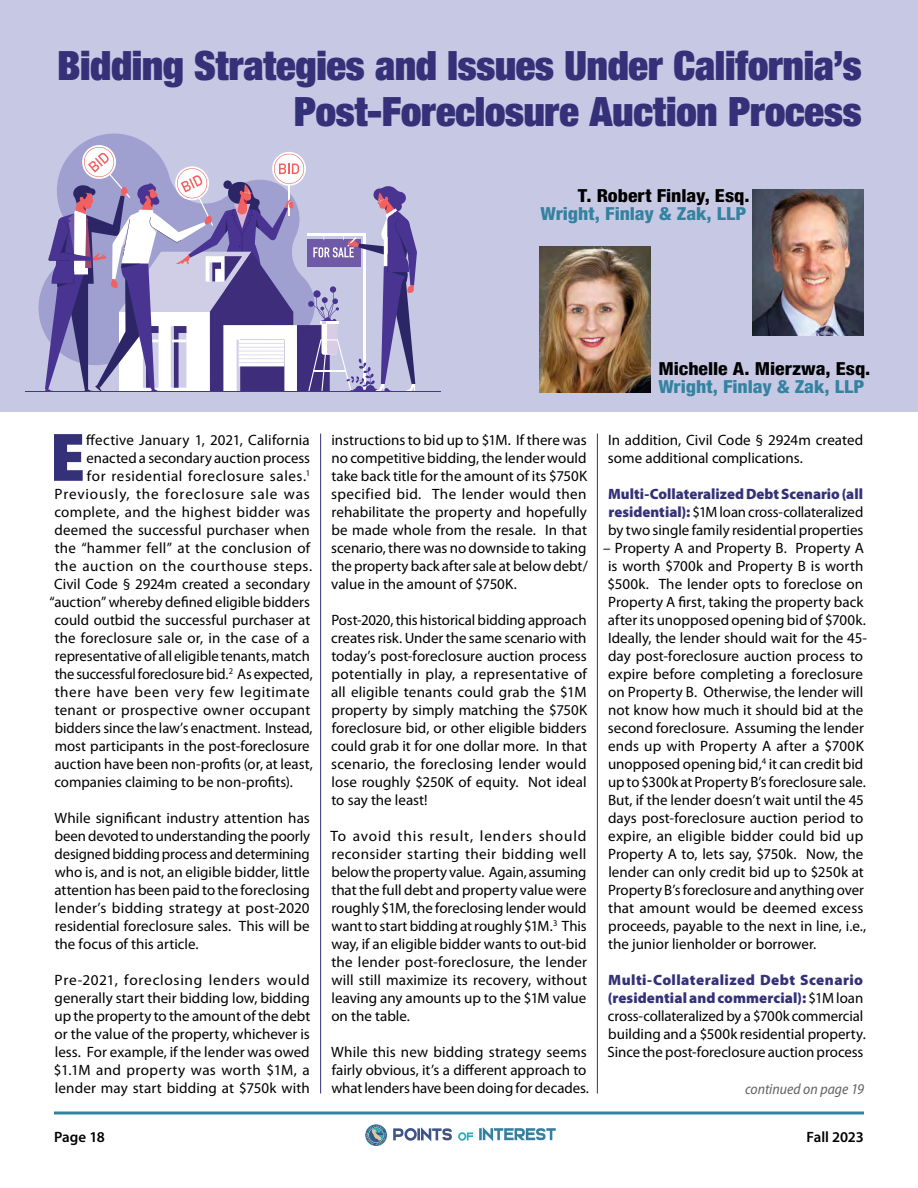
<style>
.page{position:relative;width:918px;height:1188px;background:#fff}
.page>*{position:absolute;margin:0;border:0;box-sizing:border-box;transform-origin:0 0}
.CMA_Body_Text{font:900 condensed 40.5px/46.5px "Helvetica Neue LT Pro";letter-spacing:-.005em;color:#343179;text-align:right}
.CMA_Body_Text-2{font:800 condensed 18px "Helvetica Neue LT Pro";letter-spacing:-.005em;color:#33829f;scale:1.1 1}
.CMA_Body_Text-3{font:800 condensed 18px "Helvetica Neue LT Pro";letter-spacing:-.005em;color:#000;scale:1.1 1}
.CMA_Body_Text-4{font:15px/18px "Myriad Pro";color:#000;text-align:justify}
.CMA_Body_Text-5{font:15px "Myriad Pro";letter-spacing:.02em;color:#000}
.CMA_Body_Text-6{font:15px "Myriad Pro";letter-spacing:.04em;color:#000}
.CMA_Body_Text-7{font:15px "Myriad Pro";letter-spacing:.035em;color:#000}
.CMA_Body_Text-8{font:15px "Myriad Pro";letter-spacing:.05em;color:#000}
.CMA_Body_Text-9{font:15px "Myriad Pro";letter-spacing:.025em;color:#000}
.t1{font:italic semi-condensed 15px "Myriad Pro";color:#636466}
.t2{font:600 15px "Myriad Pro";letter-spacing:-.005em;color:#000}
.s1{font-weight:900;color:#343179}
</style>
<div class="page">
<div style="left:0;top:0;width:918px;height:412px;background:#c7c8e4"></div>
<svg style="left:38px;top:133px;width:107px;height:201px"></svg>
<hr style="left:25px;top:392px;width:415px;height:1px;background:#493492">
<svg style="left:45px;top:143px;width:372px;height:249px"></svg>
<hr style="left:54px;top:1112px;width:810px;height:2px;background:#33829f">
<svg style="left:365px;top:1124px;width:22px;height:22px"></svg>
<svg style="left:366px;top:1125px;width:21px;height:21px"></svg>
<svg style="left:366px;top:1125px;width:20px;height:20px"></svg>
<svg style="left:393px;top:1127px;width:59px;height:14px"></svg>
<svg style="left:458px;top:1132px;width:15px;height:9px"></svg>
<svg style="left:479px;top:1127px;width:77px;height:14px"></svg>
<svg style="left:54px;top:434px;width:29px;height:47px"></svg>
<img style="left:753px;top:189px;width:111px;height:147px">
<img style="left:540px;top:246px;width:111px;height:147px">
<hr style="left:320px;top:434px;width:1px;height:660px;background:#343179">
<hr style="left:597px;top:434px;width:1px;height:660px;background:#343179">
<p class="CMA_Body_Text" style="left:57px;top:41px;width:806px">Bidding Strategies and Issues Under California’s<br>Post-Foreclosure Auction Process</p>
<p class="CMA_Body_Text-3" style="left:578px;top:185px;width:157px">T. Robert Finlay, Esq.</p>
<p class="CMA_Body_Text-2" style="left:540px;top:203px;width:189px">Wright, Finlay &amp; Zak, LLP</p>
<p class="CMA_Body_Text-4" style="left:86px;top:431px;width:225px">ffective January 1, 2021, California</p>
<p class="CMA_Body_Text-4" style="left:87px;top:449px;width:225px">enacted a secondary auction process</p>
<p class="CMA_Body_Text-7" style="left:87px;top:468px;width:225px">for residential foreclosure sales.<sup>1</sup></p>
<p class="CMA_Body_Text-8" style="left:55px;top:486px;width:257px">Previously, the foreclosure sale was</p>
<p class="CMA_Body_Text-9" style="left:54px;top:504px;width:257px">complete, and the highest bidder was</p>
<p class="CMA_Body_Text-4" style="left:55px;top:521px;width:257px">deemed the successful purchaser when</p>
<p class="CMA_Body_Text-5" style="left:55px;top:540px;width:257px">the “hammer fell” at the conclusion of</p>
<p class="CMA_Body_Text-6" style="left:55px;top:558px;width:259px">the auction on the courthouse steps.</p>
<p class="CMA_Body_Text-4" style="left:54px;top:575px;width:257px">Civil Code § 2924m created a secondary</p>
<p class="CMA_Body_Text-4" style="left:50px;top:593px;width:262px">“auction” whereby defined eligible bidders</p>
<p class="CMA_Body_Text-4" style="left:54px;top:611px;width:257px">could outbid the successful purchaser at</p>
<p class="CMA_Body_Text-4" style="left:55px;top:629px;width:257px">the foreclosure sale or, in the case of a</p>
<p class="CMA_Body_Text-4" style="left:55px;top:647px;width:257px">representative of all eligible tenants, match</p>
<p class="CMA_Body_Text-4" style="left:55px;top:665px;width:259px">the successful foreclosure bid.<sup>2</sup> As expected,</p>
<p class="CMA_Body_Text-6" style="left:55px;top:684px;width:257px">there have been very few legitimate</p>
<p class="CMA_Body_Text-5" style="left:55px;top:702px;width:257px">tenant or prospective owner occupant</p>
<p class="CMA_Body_Text-4" style="left:55px;top:719px;width:259px">bidders since the law’s enactment. Instead,</p>
<p class="CMA_Body_Text-4" style="left:55px;top:737px;width:256px">most participants in the post-foreclosure</p>
<p class="CMA_Body_Text-4" style="left:54px;top:755px;width:260px">auction have been non-profits (or, at least,</p>
<p class="CMA_Body_Text-4" style="left:54px;top:773px;width:240px">companies claiming to be non-profits).</p>
<p class="CMA_Body_Text-4" style="left:54px;top:809px;width:257px">While significant industry attention has been devoted to understanding the poorly designed bidding process and determining who is, and is not, an eligible bidder, little attention has been paid to the foreclosing lender’s bidding strategy at post-2020 residential foreclosure sales. This will be the focus of this article.</p>
<p class="CMA_Body_Text-4" style="left:54px;top:971px;width:258px">Pre-2021, foreclosing lenders would generally start their bidding low, bidding up the property to the amount of the debt or the value of the property, whichever is less. For example, if the lender was owed $1.1M and property was worth $1M, a lender may start bidding at $750k with</p>
<p class="CMA_Body_Text-3" style="left:658px;top:357px;width:194px">Michelle A. Mierzwa, Esq.</p>
<p class="CMA_Body_Text-2" style="left:658px;top:375px;width:189px">Wright, Finlay &amp; Zak, LLP</p>
<p class="CMA_Body_Text-4" style="left:331px;top:431px;width:258px">instructions to bid up to $1M. If there was no competitive bidding, the lender would take back title for the amount of its $750K specified bid. The lender would then rehabilitate the property and hopefully be made whole from the resale. In that scenario, there was no downside to taking the property back after sale at below debt/ value in the amount of $750K.</p>
<p class="CMA_Body_Text-4" style="left:331px;top:611px;width:258px">Post-2020, this historical bidding approach creates risk. Under the same scenario with today’s post-foreclosure auction process potentially in play, a representative of all eligible tenants could grab the $1M property by simply matching the $750K foreclosure bid, or other eligible bidders could grab it for one dollar more. In that scenario, the foreclosing lender would lose roughly $250K of equity. Not ideal to say the least!</p>
<p class="CMA_Body_Text-4" style="left:330px;top:827px;width:258px">To avoid this result, lenders should reconsider starting their bidding well below the property value. Again, assuming that the full debt and property value were roughly $1M, the foreclosing lender would want to start bidding at roughly $1M.<sup>3</sup> This way, if an eligible bidder wants to out-bid the lender post-foreclosure, the lender will still maximize its recovery, without leaving any amounts up to the $1M value on the table.</p>
<p class="CMA_Body_Text-4" style="left:331px;top:1043px;width:259px;text-align:left">While this new bidding strategy seems fairly obvious, it’s a different approach to what lenders have been doing for decades.</p>
<p class="CMA_Body_Text-4" style="left:608px;top:431px;width:257px">In addition, Civil Code § 2924m created some additional complications.</p>
<p class="CMA_Body_Text-4" style="left:608px;top:485px;width:257px"><span class="s1">Multi-Collateralized Debt Scenario (all residential):</span> $1M loan cross-collateralized by two single family residential properties</p>
<p class="CMA_Body_Text-4" style="left:603px;top:539px;width:266px;text-align:left">– Property A and Property B. Property A is worth $700k and Property B is worth $500k. The lender opts to foreclose on Property A first, taking the property back after its unopposed opening bid of $700k.<br>Ideally, the lender should wait for the 45- day post-foreclosure auction process to expire before completing a foreclosure on Property B. Otherwise, the lender will not know how much it should bid at the second foreclosure. Assuming the lender ends up with Property A after a $700K unopposed opening bid,<sup>4</sup> it can credit bid up to $300k at Property B’s foreclosure sale.<br>But, if the lender doesn’t wait until the 45 days post-foreclosure auction period to expire, an eligible bidder could bid up Property A to, lets say, $750k. Now, the lender can only credit bid up to $250k at Property B’s foreclosure and anything over that amount would be deemed excess proceeds, payable to the next in line, i.e., the junior lienholder or borrower.</p>
<p class="CMA_Body_Text-4" style="left:608px;top:971px;width:260px;text-align:left"><span class="s1">Multi-Collateralized Debt Scenario (residential and commercial):</span> $1M loan cross-collateralized by a $700k commercial building and a $500k residential property.<br>Since the post-foreclosure auction process</p>
<p class="t1" style="left:745px;top:1081px;width:120px">continued on page 19</p>
<p class="t2" style="left:54px;top:1128px;width:52px">Page 18</p>
<p class="t2" style="left:807px;top:1128px;width:59px">Fall 2023</p>
</div>
